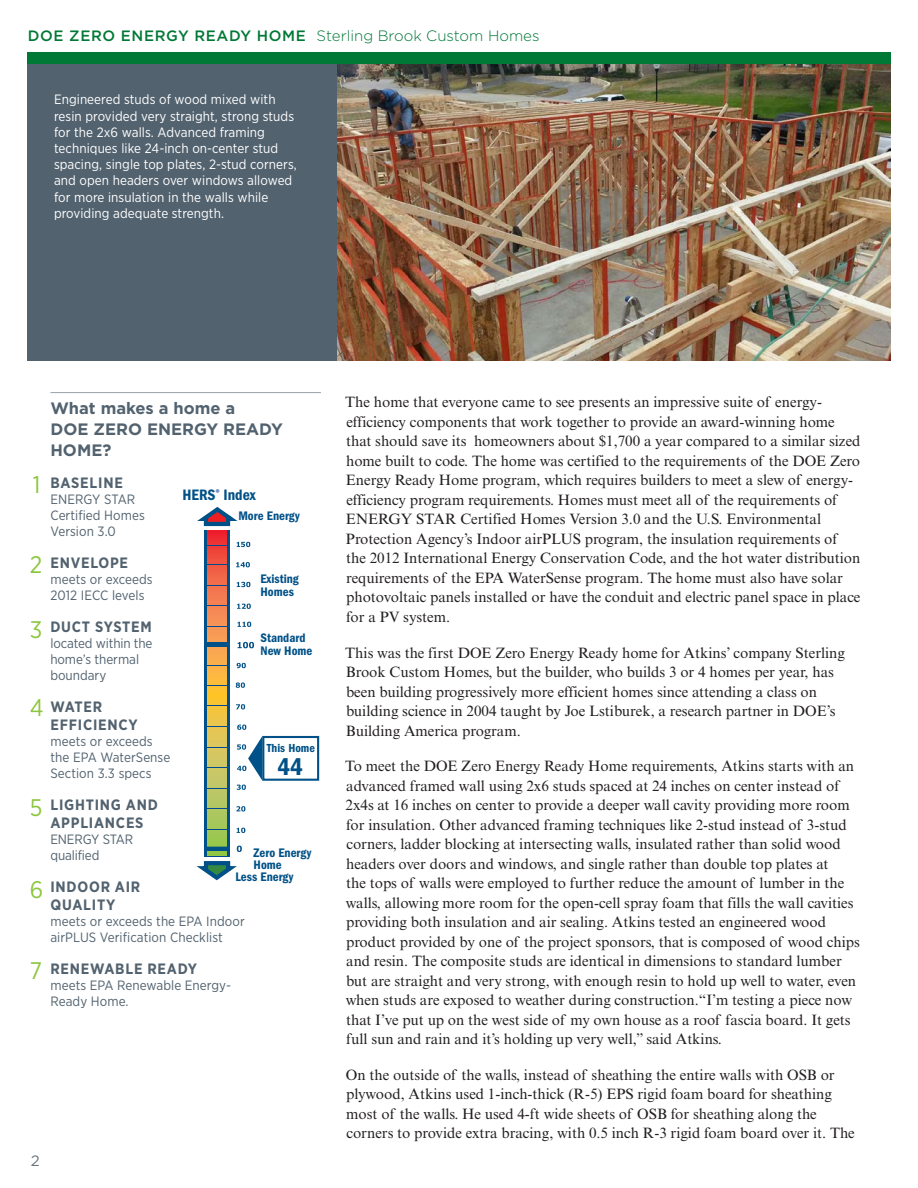
<style>
.page{position:relative;width:918px;height:1188px;background:#fff}
.page>*{position:absolute;margin:0;border:0;box-sizing:border-box;transform-origin:0 0}
.t1{font:24.9px "ITC Franklin Gothic Std Dm Cd";color:#005187}
.t2{font:24px "Gotham Narrow";color:#8bc63e}
.t3{font:700 16.5px/21px "Gotham";color:#52626f}
.t4{font:15.6px "ITC Franklin Gothic Std Dm Cd";color:#005187}
.t5{font:15px/19.5px "Times New Roman MT Std";color:#231f20}
.t6{font:700 15px/18px "Gotham Narrow";letter-spacing:.05em;color:#52626f}
.t7{font:300 15px "Gotham";color:#007836}
.t8{font:15px "Gotham";color:#6a747b}
.t9{font:13.5px/16.2px "Gotham Narrow";letter-spacing:.005em;color:#fff}
.t10{font:13.5px/16.2px "Gotham Narrow";letter-spacing:.005em;color:#52626f}
.t11{font:12.75px/12.6px "ITC Franklin Gothic Std Dm Cd";color:#005187}
.t12{font:12.15px "ITC Franklin Gothic Std Dm Cd";color:#005187}
.t13{font:8.55px "ITC Franklin Gothic Std Dm Cd";color:#1d449b}
.s1{font-weight:500}
</style>
<div class="page">
<img style="left:336px;top:64px;width:555px;height:296px">
<div style="left:27px;top:58px;width:309px;height:302px;background:#52626f"></div>
<div style="left:27px;top:52px;width:864px;height:12px;background:#007836"></div>
<div style="left:262px;top:736px;width:57px;height:45px;border:2px solid #005187"></div>
<svg style="left:207px;top:531px;width:20px;height:315px;background:#dea24f"></svg>
<svg style="left:238px;top:622px;width:13px;height:5px"></svg>
<svg style="left:236px;top:704px;width:9px;height:5px"></svg>
<svg style="left:238px;top:642px;width:16px;height:6px"></svg>
<svg style="left:236px;top:562px;width:14px;height:5px"></svg>
<svg style="left:237px;top:582px;width:13px;height:5px"></svg>
<svg style="left:237px;top:604px;width:14px;height:5px"></svg>
<svg style="left:237px;top:663px;width:9px;height:5px"></svg>
<svg style="left:236px;top:682px;width:9px;height:6px"></svg>
<svg style="left:237px;top:828px;width:8px;height:5px"></svg>
<svg style="left:237px;top:736px;width:25px;height:54px"></svg>
<svg style="left:236px;top:806px;width:9px;height:6px"></svg>
<svg style="left:207px;top:565px;width:20px;height:1px"></svg>
<svg style="left:207px;top:545px;width:20px;height:1px"></svg>
<svg style="left:207px;top:605px;width:20px;height:1px"></svg>
<svg style="left:207px;top:626px;width:20px;height:1px"></svg>
<svg style="left:207px;top:665px;width:20px;height:1px"></svg>
<svg style="left:207px;top:686px;width:20px;height:1px"></svg>
<svg style="left:207px;top:705px;width:20px;height:1px"></svg>
<div style="left:205px;top:642px;width:24px;height:5px;border:4px solid #005187"></div>
<svg style="left:207px;top:585px;width:20px;height:1px"></svg>
<svg style="left:207px;top:726px;width:20px;height:1px"></svg>
<svg style="left:207px;top:747px;width:20px;height:1px"></svg>
<svg style="left:207px;top:767px;width:20px;height:1px"></svg>
<svg style="left:207px;top:788px;width:20px;height:1px"></svg>
<svg style="left:207px;top:808px;width:20px;height:1px"></svg>
<svg style="left:207px;top:829px;width:20px;height:1px"></svg>
<svg style="left:237px;top:725px;width:9px;height:5px"></svg>
<hr style="left:227px;top:530px;width:3px;height:327px;background:#005187">
<hr style="left:204px;top:530px;width:3px;height:327px;background:#005187">
<svg style="left:237px;top:542px;width:13px;height:5px"></svg>
<svg style="left:196px;top:846px;width:46px;height:35px"></svg>
<svg style="left:197px;top:507px;width:41px;height:20px"></svg>
<hr style="left:50px;top:392px;width:271px;height:1px;background:#9aa2ad">
<p class="t7" style="left:28px;top:28px;width:513px"><span class="s1">DOE ZERO ENERGY READY HOME</span> Sterling Brook Custom Homes</p>
<p class="t9" style="left:54px;top:91px;width:244px">Engineered studs of wood mixed with resin provided very straight, strong studs for the 2x6 walls. Advanced framing techniques like 24-inch on-center stud spacing, single top plates, 2-stud corners, and open headers over windows allowed for more insulation in the walls while providing adequate strength.</p>
<h2 class="t2" style="left:33px;top:469px;width:9px">1</h2>
<h2 class="t2" style="left:30px;top:550px;width:14px">2</h2>
<h2 class="t2" style="left:30px;top:614px;width:14px">3</h2>
<h2 class="t2" style="left:30px;top:692px;width:15px">4</h2>
<h2 class="t2" style="left:30px;top:793px;width:14px">5</h2>
<h2 class="t2" style="left:30px;top:875px;width:15px">6</h2>
<h2 class="t2" style="left:30px;top:956px;width:14px">7</h2>
<p class="t3" style="left:50px;top:398px;width:234px">What makes a home a<br>DOE ZERO ENERGY READY<br>HOME?</p>
<p class="t6" style="left:50px;top:473px;width:74px">BASELINE</p>
<p class="t10" style="left:50px;top:491px;width:96px">ENERGY STAR<br>Certified Homes<br>Version 3.0</p>
<p class="t6" style="left:50px;top:553px;width:79px">ENVELOPE</p>
<p class="t10" style="left:50px;top:571px;width:104px">meets or exceeds<br>2012 IECC levels</p>
<p class="t6" style="left:50px;top:617px;width:103px">DUCT SYSTEM</p>
<p class="t10" style="left:50px;top:635px;width:104px">located within the home’s thermal boundary</p>
<p class="t6" style="left:50px;top:697px;width:89px">WATER<br>EFFICIENCY</p>
<p class="t10" style="left:50px;top:733px;width:121px">meets or exceeds the EPA WaterSense<br>Section 3.3 specs</p>
<p class="t6" style="left:50px;top:796px;width:109px">LIGHTING AND<br>APPLIANCES</p>
<p class="t10" style="left:50px;top:831px;width:84px">ENERGY STAR qualified</p>
<p class="t6" style="left:50px;top:877px;width:91px">INDOOR AIR<br>QUALITY</p>
<p class="t10" style="left:50px;top:913px;width:196px">meets or exceeds the EPA Indoor airPLUS Verification Checklist</p>
<p class="t6" style="left:50px;top:959px;width:148px">RENEWABLE READY</p>
<p class="t10" style="left:50px;top:977px;width:182px">meets EPA Renewable Energy-<br>Ready Home.</p>
<p class="t13" style="left:216px;top:487px;width:6px">®</p>
<p class="t4" style="left:183px;top:486px;width:75px">HERS Index</p>
<p class="t11" style="left:238px;top:509px;width:63px">More Energy</p>
<p class="t11" style="left:261px;top:573px;width:40px">Existing<br>Homes</p>
<p class="t11" style="left:261px;top:632px;width:53px">Standard<br>New Home</p>
<p class="t12" style="left:267px;top:741px;width:50px">This Home</p>
<h1 class="t1" style="left:277px;top:752px;width:27px">44</h1>
<p class="t11" style="left:254px;top:847px;width:59px">Zero Energy</p>
<p class="t11" style="left:254px;top:858px;width:30px">Home</p>
<p class="t11" style="left:235px;top:870px;width:59px">Less Energy</p>
<p class="t8" style="left:31px;top:1153px;width:10px">2</p>
<p class="t5" style="left:345px;top:393px;width:517px">The home that everyone came to see presents an impressive suite of energy&shy;efficiency components that work together to provide an award-winning home that should save its homeowners about $1,700 a year compared to a similar sized home built to code. The home was certified to the requirements of the DOE Zero Energy Ready Home program, which requires builders to meet a slew of energy&shy;efficiency program requirements. Homes must meet all of the requirements of ENERGY STAR Certified Homes Version 3.0 and the U.S. Environmental Protection Agency’s Indoor airPLUS program, the insulation requirements of<br>the 2012 International Energy Conservation Code, and the hot water distribution requirements of the EPA WaterSense program. The home must also have solar photovoltaic panels installed or have the conduit and electric panel space in place for a PV system.</p>
<p class="t5" style="left:345px;top:643px;width:501px">This was the first DOE Zero Energy Ready home for Atkins’ company Sterling Brook Custom Homes, but the builder, who builds 3 or 4 homes per year, has been building progressively more efficient homes since attending a class on building science in 2004 taught by Joe Lstiburek, a research partner in DOE’s Building America program.</p>
<p class="t5" style="left:345px;top:756px;width:516px">To meet the DOE Zero Energy Ready Home requirements, Atkins starts with an advanced framed wall using 2x6 studs spaced at 24 inches on center instead of 2x4s at 16 inches on center to provide a deeper wall cavity providing more room for insulation. Other advanced framing techniques like 2-stud instead of 3-stud corners, ladder blocking at intersecting walls, insulated rather than solid wood headers over doors and windows, and single rather than double top plates at<br>the tops of walls were employed to further reduce the amount of lumber in the walls, allowing more room for the open-cell spray foam that fills the wall cavities providing both insulation and air sealing. Atkins tested an engineered wood product provided by one of the project sponsors, that is composed of wood chips and resin. The composite studs are identical in dimensions to standard lumber but are straight and very strong, with enough resin to hold up well to water, even when studs are exposed to weather during construction.“I’m testing a piece now that I’ve put up on the west side of my own house as a roof fascia board. It gets full sun and rain and it’s holding up very well,” said Atkins.</p>
<p class="t5" style="left:346px;top:1065px;width:511px">On the outside of the walls, instead of sheathing the entire walls with OSB or plywood, Atkins used 1-inch-thick (R-5) EPS rigid foam board for sheathing most of the walls. He used 4-ft wide sheets of OSB for sheathing along the corners to provide extra bracing, with 0.5 inch R-3 rigid foam board over it. The</p>
</div>
